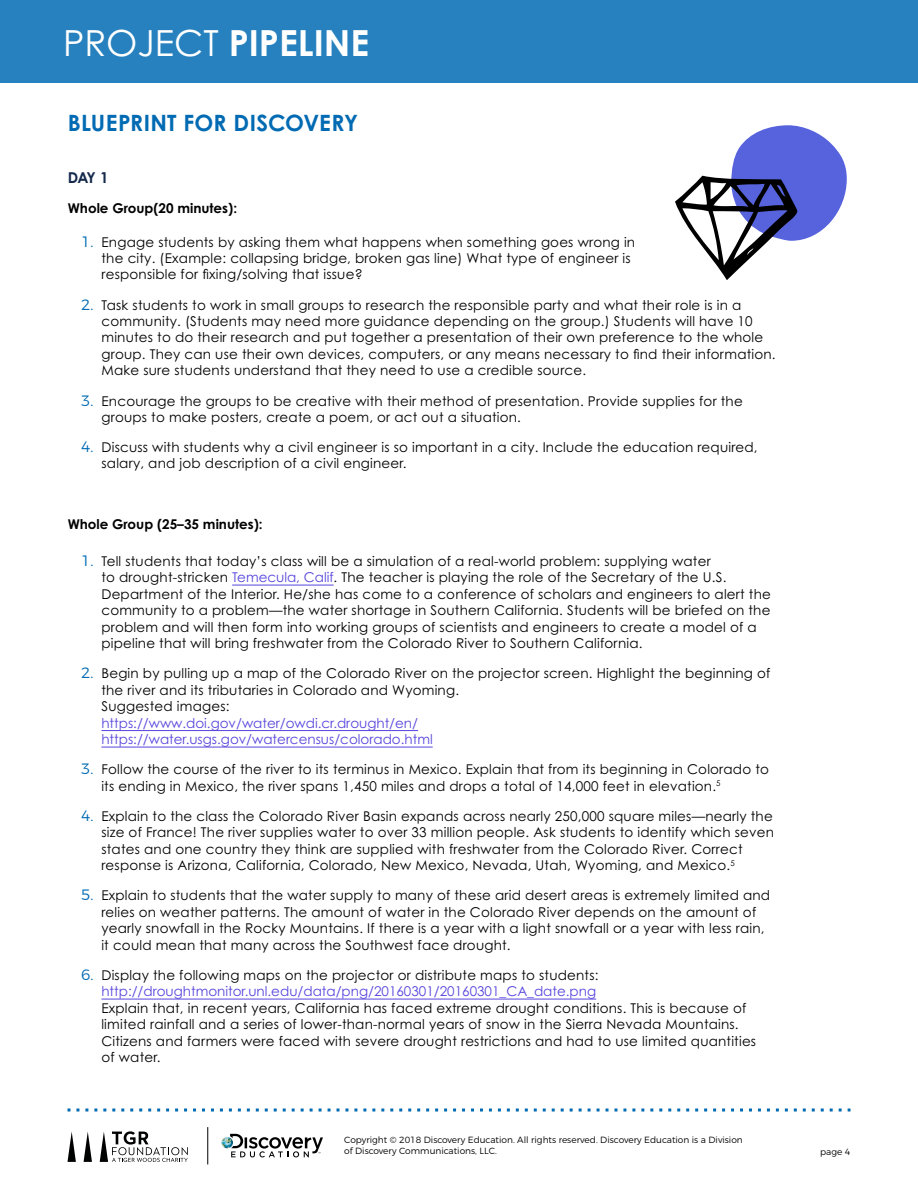
<style>
.page{position:relative;width:918px;height:1188px;background:#fff}
.page>*{position:absolute;margin:0;border:0;box-sizing:border-box;transform-origin:0 0}
.t1{font:700 36px "Century Gothic Pro";color:#fff}
.t2{font:700 22.5px "Century Gothic Pro";letter-spacing:.01em;color:#006ab3}
.t3{font:700 15px "Century Gothic Pro";color:#13284a}
.t4{font:13.5px/16.5px "Century Gothic Pro";letter-spacing:.015em;color:#000}
.t5{font:13.5px/16.5px "Century Gothic Pro";color:#5645dc}
.t6{font:700 13.5px "Century Gothic Pro";color:#000}
.t7{font:300 9px/10.8px "Montserrat";color:#000}
.s1{font-weight:400}
.s2{font-family:"Montserrat";font-weight:300;font-size:15px;color:#006ab3}
.s3{color:#5645dc}
.s4{color:#000}
</style>
<div class="page">
<svg style="left:68px;top:1108px;width:782px;height:4px"></svg>
<svg style="left:84px;top:1132px;width:8px;height:30px"></svg>
<svg style="left:67px;top:1132px;width:9px;height:30px"></svg>
<svg style="left:100px;top:1131px;width:88px;height:31px"></svg>
<svg style="left:222px;top:1134px;width:101px;height:23px"></svg>
<hr style="left:208px;top:1127px;width:1px;height:37px;background:#000">
<div style="left:0;top:0;width:918px;height:83px;background:#2681be"></div>
<hr style="left:232px;top:585px;width:102px;height:1px;background:#5645dc">
<hr style="left:101px;top:730px;width:317px;height:1px;background:#5645dc">
<hr style="left:101px;top:747px;width:332px;height:1px;background:#5645dc">
<hr style="left:101px;top:999px;width:495px;height:1px;background:#5645dc">
<svg style="left:675px;top:125px;width:172px;height:155px"></svg>
<h1 class="t1" style="left:63px;top:21px;width:308px"><span class="s1">PROJECT</span> PIPELINE</h1>
<h2 class="t2" style="left:68px;top:108px;width:292px">BLUEPRINT FOR DISCOVERY</h2>
<p class="t3" style="left:68px;top:168px;width:42px">DAY 1</p>
<p class="t6" style="left:68px;top:200px;width:171px">Whole Group(20 minutes):</p>
<p class="t4" style="left:102px;top:233px;width:535px;text-indent:-20px"><span class="s2">1.</span> Engage students by asking them what happens when something goes wrong in the city. (Example: collapsing bridge, broken gas line) What type of engineer is responsible for fixing/solving that issue?</p>
<p class="t4" style="left:102px;top:296px;width:676px;text-indent:-20px"><span class="s2">2.</span> Task students to work in small groups to research the responsible party and what their role is in a community. (Students may need more guidance depending on the group.) Students will have 10 minutes to do their research and put together a presentation of their own preference to the whole group. They can use their own devices, computers, or any means necessary to find their information.<br>Make sure students understand that they need to use a credible source.</p>
<p class="t4" style="left:102px;top:392px;width:643px;text-indent:-20px"><span class="s2">3.</span> Encourage the groups to be creative with their method of presentation. Provide supplies for the groups to make posters, create a poem, or act out a situation.</p>
<p class="t4" style="left:102px;top:439px;width:658px;text-indent:-20px"><span class="s2">4.</span> Discuss with students why a civil engineer is so important in a city. Include the education required, salary, and job description of a civil engineer.</p>
<p class="t6" style="left:68px;top:516px;width:196px">Whole Group (25–35 minutes):</p>
<p class="t4" style="left:101px;top:552px;width:671px;text-indent:-20px"><span class="s2">1.</span> Tell students that today’s class will be a simulation of a real-world problem: supplying water<br>to drought-stricken <span class="s3">Temecula, Calif</span>. The teacher is playing the role of the Secretary of the U.S.<br>Department of the Interior. He/she has come to a conference of scholars and engineers to alert the community to a problem—the water shortage in Southern California. Students will be briefed on the problem and will then form into working groups of scientists and engineers to create a model of a pipeline that will bring freshwater from the Colorado River to Southern California.</p>
<p class="t4" style="left:101px;top:665px;width:671px;text-indent:-20px"><span class="s2">2.</span> Begin by pulling up a map of the Colorado River on the projector screen. Highlight the beginning of the river and its tributaries in Colorado and Wyoming.<br>Suggested images:</p>
<p class="t5" style="left:101px;top:714px;width:333px">https://www.doi.gov/water/owdi.cr.drought/en/ https://water.usgs.gov/watercensus/colorado.html</p>
<p class="t4" style="left:101px;top:761px;width:669px;text-indent:-20px"><span class="s2">3.</span> Follow the course of the river to its terminus in Mexico. Explain that from its beginning in Colorado to its ending in Mexico, the river spans 1,450 miles and drops a total of 14,000 feet in elevation.<sup>5</sup></p>
<p class="t4" style="left:101px;top:807px;width:674px;text-indent:-20px"><span class="s2">4.</span> Explain to the class the Colorado River Basin expands across nearly 250,000 square miles—nearly the size of France! The river supplies water to over 33 million people. Ask students to identify which seven states and one country they think are supplied with freshwater from the Colorado River. Correct response is Arizona, California, Colorado, New Mexico, Nevada, Utah, Wyoming, and Mexico.<sup>5</sup></p>
<p class="t4" style="left:101px;top:887px;width:670px;text-indent:-20px"><span class="s2">5.</span> Explain to students that the water supply to many of these arid desert areas is extremely limited and relies on weather patterns. The amount of water in the Colorado River depends on the amount of yearly snowfall in the Rocky Mountains. If there is a year with a light snowfall or a year with less rain, it could mean that many across the Southwest face drought.</p>
<p class="t5" style="left:81px;top:966px;width:519px;text-align:right"><span class="s2">6.</span> <span class="s4">Display the following maps on the projector or distribute maps to students: </span>http://droughtmonitor.unl.edu/data/png/20160301/20160301_CA_date.png</p>
<p class="t4" style="left:101px;top:999px;width:656px">Explain that, in recent years, California has faced extreme drought conditions. This is because of limited rainfall and a series of lower-than-normal years of snow in the Sierra Nevada Mountains.<br>Citizens and farmers were faced with severe drought restrictions and had to use limited quantities of water.</p>
<p class="t7" style="left:344px;top:1134px;width:400px">Copyright © 2018 Discovery Education. All rights reserved. Discovery Education is a Division of Discovery Communications, LLC.</p>
<p class="t7" style="left:820px;top:1146px;width:32px">page 4</p>
</div>
